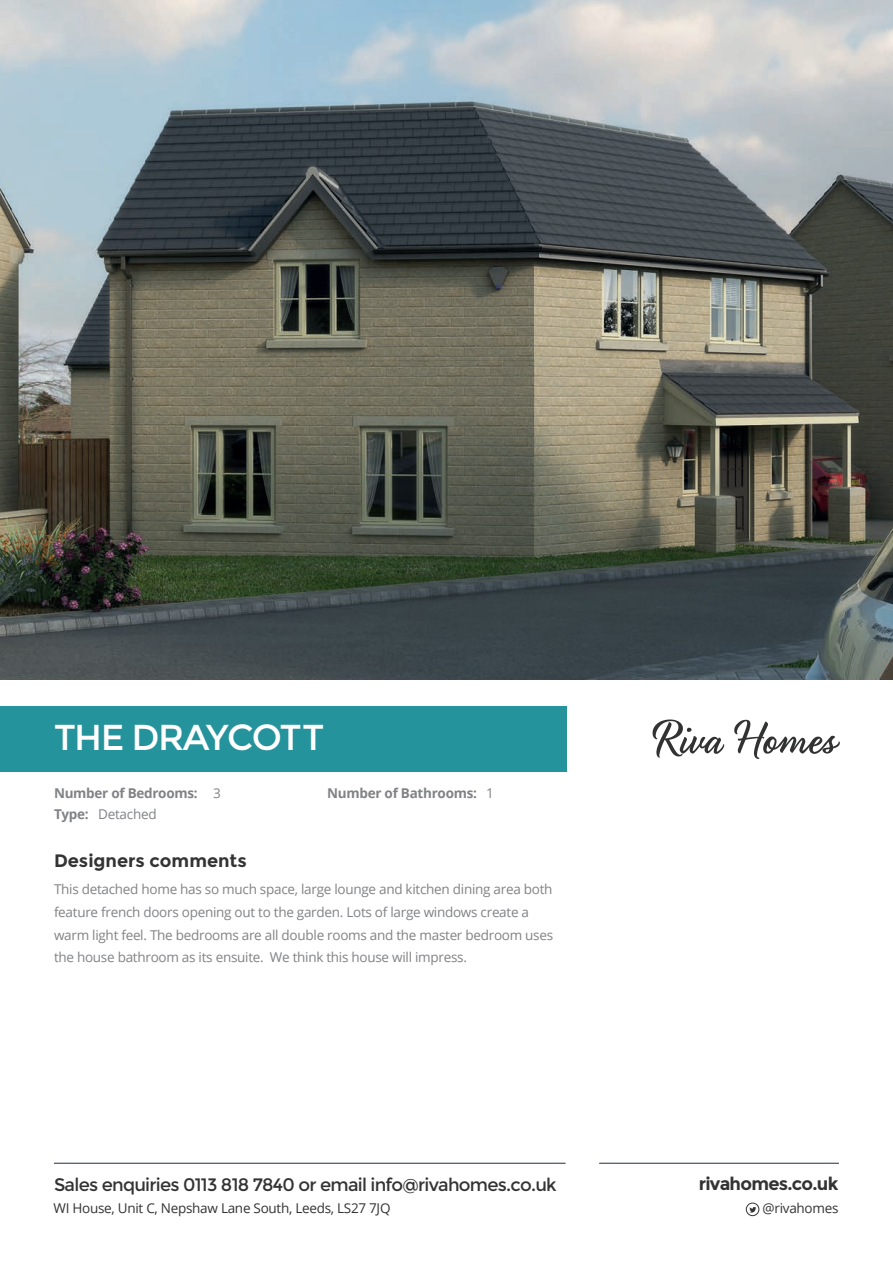
<style>
.page{position:relative;width:893px;height:1263px;background:#fff}
.page>*{position:absolute;margin:0;border:0;box-sizing:border-box;transform-origin:0 0}
.t1{font:36px "Montserrat";letter-spacing:-.04em;color:#fff}
.t2{font:18px "Montserrat";letter-spacing:-.04em;color:#323332}
.t3{font:700 18px "Montserrat";letter-spacing:-.005em;color:#323332}
.t4{font:700 18px "Montserrat";letter-spacing:-.04em;color:#323332}
.t5{font:13.5px/22.8px "Open Sans";letter-spacing:-.02em;color:#808285}
.t6{font:13.5px "Open Sans";letter-spacing:-.02em;color:#323332}
.t7{font:700 13.5px/21px "Open Sans";letter-spacing:-.02em;color:#808285}
.s1{font-weight:400}
</style>
<div class="page">
<img style="left:0;top:0;width:893px;height:679px">
<svg style="left:652px;top:719px;width:72px;height:39px"></svg>
<svg style="left:734px;top:720px;width:106px;height:39px"></svg>
<hr style="left:54px;top:1163px;width:512px;height:1px;background:#1e2c48">
<hr style="left:599px;top:1163px;width:240px;height:1px;background:#1e2c48">
<svg style="left:749px;top:1207px;width:7px;height:6px"></svg>
<div style="left:746px;top:1203px;width:13px;height:13px;border:1px solid #323332;border-radius:50%"></div>
<div style="left:0;top:706px;width:566px;height:66px;background:#25939b"></div>
<h1 class="t1" style="left:54px;top:717px;width:272px">THE DRAYCOTT</h1>
<p class="t7" style="left:54px;top:782px;width:168px">Number of Bedrooms: <span class="s1">3<br></span>Type: <span class="s1">Detached</span></p>
<p class="t7" style="left:327px;top:782px;width:168px">Number of Bathrooms: <span class="s1">1</span></p>
<h2 class="t3" style="left:54px;top:850px;width:194px">Designers comments</h2>
<p class="t5" style="left:54px;top:877px;width:501px">This detached home has so much space, large lounge and kitchen dining area both feature french doors opening out to the garden. Lots of large windows create a warm light feel. The bedrooms are all double rooms and the master bedroom uses the house bathroom as its ensuite. We think this house will impress.</p>
<h2 class="t2" style="left:54px;top:1174px;width:504px">Sales enquiries 0113 818 7840 or email info@rivahomes.co.uk</h2>
<h2 class="t4" style="left:699px;top:1173px;width:141px">rivahomes.co.uk</h2>
<p class="t6" style="left:54px;top:1199px;width:338px">WI House, Unit C, Nepshaw Lane South, Leeds, LS27 7JQ</p>
<p class="t6" style="left:763px;top:1199px;width:77px">@rivahomes</p>
</div>
